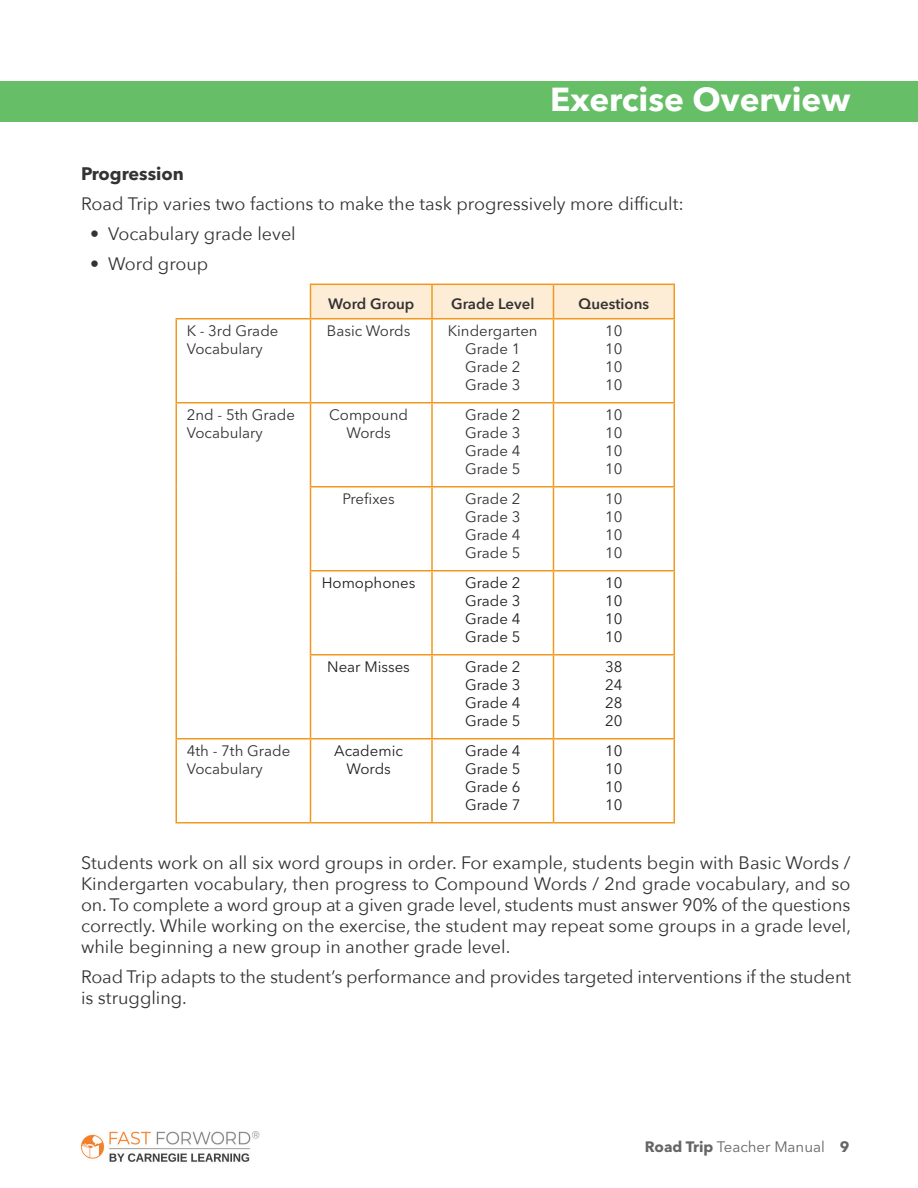
<style>
.page{position:relative;width:918px;height:1188px;background:#fff}
.page>*{position:absolute;margin:0;border:0;box-sizing:border-box;transform-origin:0 0}
.t1{font:700 33px "Avenir Next LT Pro";color:#fff}
.edited{font:18px/21px "Avenir Next";color:#333;text-align:justify}
.edited-2{font:700 18px "Avenir Next LT Pro";color:#333}
.t2{font:15px/18px "Avenir Next LT Pro";color:#333}
.t3{font:15px/18px "Avenir Next LT Pro";color:#231f20;text-align:center}
.t4{font:600 15px "Avenir Next";color:#333}
.t5{font:15px "Avenir Next LT Pro";color:#666}
.s1{font-weight:700}
</style>
<div class="page">
<img style="left:81px;top:1132px;width:179px;height:30px">
<div style="left:0;top:81px;width:918px;height:41px;background:#66be67"></div>
<svg style="left:176px;top:284px;width:378px;height:538px"></svg>
<div style="left:311px;top:285px;width:363px;height:33px;background:#fdedd7"></div>
<svg style="left:554px;top:319px;width:120px;height:503px"></svg>
<hr style="left:554px;top:284px;width:121px;height:1px;background:#f3981e">
<hr style="left:674px;top:285px;width:1px;height:33px;background:#f3981e">
<hr style="left:554px;top:318px;width:121px;height:1px;background:#f3981e">
<hr style="left:674px;top:320px;width:1px;height:82px;background:#f3981e">
<hr style="left:310px;top:402px;width:122px;height:2px;background:#f3981e">
<hr style="left:432px;top:402px;width:122px;height:2px;background:#f3981e">
<hr style="left:554px;top:402px;width:121px;height:2px;background:#f3981e">
<hr style="left:674px;top:404px;width:1px;height:82px;background:#f3981e">
<hr style="left:310px;top:486px;width:122px;height:2px;background:#f3981e">
<hr style="left:432px;top:486px;width:122px;height:2px;background:#f3981e">
<hr style="left:554px;top:486px;width:121px;height:2px;background:#f3981e">
<hr style="left:674px;top:488px;width:1px;height:82px;background:#f3981e">
<hr style="left:310px;top:570px;width:122px;height:2px;background:#f3981e">
<hr style="left:432px;top:570px;width:122px;height:2px;background:#f3981e">
<hr style="left:554px;top:570px;width:121px;height:2px;background:#f3981e">
<hr style="left:674px;top:572px;width:1px;height:82px;background:#f3981e">
<hr style="left:310px;top:654px;width:122px;height:2px;background:#f3981e">
<hr style="left:432px;top:654px;width:122px;height:2px;background:#f3981e">
<hr style="left:554px;top:654px;width:121px;height:2px;background:#f3981e">
<hr style="left:674px;top:656px;width:1px;height:82px;background:#f3981e">
<hr style="left:176px;top:738px;width:134px;height:2px;background:#f3981e">
<hr style="left:310px;top:738px;width:122px;height:2px;background:#f3981e">
<hr style="left:432px;top:738px;width:122px;height:2px;background:#f3981e">
<hr style="left:554px;top:738px;width:121px;height:2px;background:#f3981e">
<hr style="left:674px;top:740px;width:1px;height:82px;background:#f3981e">
<hr style="left:176px;top:822px;width:134px;height:2px;background:#f3981e">
<hr style="left:310px;top:822px;width:122px;height:2px;background:#f3981e">
<hr style="left:432px;top:822px;width:122px;height:2px;background:#f3981e">
<hr style="left:554px;top:822px;width:121px;height:2px;background:#f3981e">
<hr style="left:553px;top:320px;width:1px;height:82px;background:#f3981e">
<hr style="left:176px;top:404px;width:1px;height:83px;background:#f3981e">
<hr style="left:310px;top:404px;width:1px;height:82px;background:#f3981e">
<hr style="left:431px;top:404px;width:2px;height:82px;background:#f3981e">
<hr style="left:553px;top:404px;width:1px;height:82px;background:#f3981e">
<hr style="left:176px;top:487px;width:1px;height:84px;background:#f3981e">
<hr style="left:310px;top:488px;width:1px;height:82px;background:#f3981e">
<hr style="left:431px;top:488px;width:2px;height:82px;background:#f3981e">
<hr style="left:553px;top:488px;width:1px;height:82px;background:#f3981e">
<hr style="left:176px;top:571px;width:1px;height:84px;background:#f3981e">
<hr style="left:310px;top:572px;width:1px;height:82px;background:#f3981e">
<hr style="left:431px;top:572px;width:2px;height:82px;background:#f3981e">
<hr style="left:553px;top:572px;width:1px;height:82px;background:#f3981e">
<hr style="left:176px;top:655px;width:1px;height:83px;background:#f3981e">
<hr style="left:310px;top:656px;width:1px;height:82px;background:#f3981e">
<hr style="left:431px;top:656px;width:2px;height:82px;background:#f3981e">
<hr style="left:553px;top:656px;width:1px;height:82px;background:#f3981e">
<hr style="left:176px;top:740px;width:1px;height:82px;background:#f3981e">
<hr style="left:310px;top:740px;width:1px;height:82px;background:#f3981e">
<hr style="left:431px;top:740px;width:2px;height:82px;background:#f3981e">
<hr style="left:553px;top:740px;width:1px;height:82px;background:#f3981e">
<hr style="left:432px;top:284px;width:122px;height:1px;background:#f3981e">
<hr style="left:553px;top:285px;width:1px;height:33px;background:#f3981e">
<hr style="left:432px;top:318px;width:122px;height:1px;background:#f3981e">
<hr style="left:431px;top:320px;width:2px;height:82px;background:#f3981e">
<hr style="left:310px;top:284px;width:122px;height:1px;background:#f3981e">
<hr style="left:310px;top:285px;width:1px;height:33px;background:#f3981e">
<hr style="left:431px;top:285px;width:2px;height:33px;background:#f3981e">
<hr style="left:310px;top:318px;width:122px;height:1px;background:#f3981e">
<hr style="left:176px;top:318px;width:134px;height:1px;background:#f3981e">
<hr style="left:176px;top:320px;width:1px;height:82px;background:#f3981e">
<hr style="left:310px;top:320px;width:1px;height:82px;background:#f3981e">
<hr style="left:176px;top:402px;width:134px;height:2px;background:#f3981e">
<h1 class="t1" style="left:550px;top:79px;width:302px">Exercise Overview</h1>
<p class="edited-2" style="left:81px;top:163px;width:105px">Progression</p>
<p class="edited" style="left:81px;top:192px;width:604px">Road Trip varies two factions to make the task progressively more difficult:</p>
<p class="edited" style="left:90px;top:222px;width:207px">• Vocabulary grade level</p>
<p class="edited" style="left:90px;top:252px;width:120px">• Word group</p>
<p class="t4" style="left:328px;top:291px;width:88px">Word Group</p>
<p class="t4" style="left:451px;top:291px;width:85px">Grade Level</p>
<p class="t4" style="left:579px;top:291px;width:72px">Questions</p>
<p class="t2" style="left:187px;top:322px;width:93px">K - 3rd Grade<br>Vocabulary</p>
<p class="t2" style="left:327px;top:322px;width:85px">Basic Words</p>
<p class="t2" style="left:448px;top:322px;width:91px">Kindergarten</p>
<p class="t2" style="left:465px;top:340px;width:57px">Grade 1</p>
<p class="t2" style="left:465px;top:358px;width:57px">Grade 2</p>
<p class="t2" style="left:465px;top:376px;width:57px">Grade 3</p>
<p class="t2" style="left:187px;top:406px;width:110px">2nd - 5th Grade<br>Vocabulary</p>
<p class="t2" style="left:329px;top:406px;width:80px;text-align:center">Compound<br>Words</p>
<p class="t2" style="left:465px;top:406px;width:57px">Grade 2</p>
<p class="t2" style="left:465px;top:424px;width:57px">Grade 3</p>
<p class="t2" style="left:465px;top:442px;width:57px">Grade 4</p>
<p class="t2" style="left:465px;top:460px;width:57px">Grade 5</p>
<p class="t2" style="left:342px;top:490px;width:54px">Prefixes</p>
<p class="t2" style="left:465px;top:490px;width:57px">Grade 2</p>
<p class="t2" style="left:465px;top:508px;width:57px">Grade 3</p>
<p class="t2" style="left:465px;top:526px;width:57px">Grade 4</p>
<p class="t2" style="left:465px;top:544px;width:57px">Grade 5</p>
<p class="t3" style="left:322px;top:574px;width:95px">Homophones</p>
<p class="t3" style="left:465px;top:574px;width:57px">Grade 2</p>
<p class="t3" style="left:465px;top:592px;width:57px">Grade 3</p>
<p class="t3" style="left:465px;top:610px;width:57px">Grade 4</p>
<p class="t3" style="left:465px;top:628px;width:57px">Grade 5</p>
<p class="t3" style="left:327px;top:658px;width:84px">Near Misses</p>
<p class="t3" style="left:465px;top:658px;width:57px">Grade 2</p>
<p class="t3" style="left:465px;top:676px;width:57px">Grade 3</p>
<p class="t3" style="left:465px;top:694px;width:57px">Grade 4</p>
<p class="t3" style="left:465px;top:712px;width:57px">Grade 5</p>
<p class="t2" style="left:187px;top:742px;width:105px">4th - 7th Grade<br>Vocabulary</p>
<p class="t3" style="left:334px;top:742px;width:70px">Academic<br>Words</p>
<p class="t3" style="left:465px;top:742px;width:57px">Grade 4</p>
<p class="t3" style="left:465px;top:760px;width:57px">Grade 5</p>
<p class="t3" style="left:465px;top:778px;width:57px">Grade 6</p>
<p class="t3" style="left:465px;top:796px;width:57px">Grade 7</p>
<p class="t2" style="left:605px;top:322px;width:19px">10</p>
<p class="t2" style="left:605px;top:340px;width:19px">10</p>
<p class="t2" style="left:605px;top:358px;width:19px">10</p>
<p class="t2" style="left:605px;top:376px;width:19px">10</p>
<p class="t2" style="left:605px;top:406px;width:19px">10</p>
<p class="t2" style="left:605px;top:424px;width:19px">10</p>
<p class="t2" style="left:605px;top:442px;width:19px">10</p>
<p class="t2" style="left:605px;top:460px;width:19px">10</p>
<p class="t2" style="left:605px;top:490px;width:19px">10</p>
<p class="t2" style="left:605px;top:508px;width:19px">10</p>
<p class="t2" style="left:605px;top:526px;width:19px">10</p>
<p class="t2" style="left:605px;top:544px;width:19px">10</p>
<p class="t3" style="left:605px;top:574px;width:19px">10</p>
<p class="t3" style="left:605px;top:592px;width:19px">10</p>
<p class="t3" style="left:605px;top:610px;width:19px">10</p>
<p class="t3" style="left:605px;top:628px;width:19px">10</p>
<p class="t3" style="left:605px;top:658px;width:19px">38</p>
<p class="t3" style="left:605px;top:676px;width:19px">24</p>
<p class="t3" style="left:605px;top:694px;width:19px">28</p>
<p class="t3" style="left:605px;top:712px;width:19px">20</p>
<p class="t3" style="left:605px;top:742px;width:19px">10</p>
<p class="t3" style="left:605px;top:760px;width:19px">10</p>
<p class="t3" style="left:605px;top:778px;width:19px">10</p>
<p class="t3" style="left:605px;top:796px;width:19px">10</p>
<p class="edited" style="left:81px;top:851px;width:772px">Students work on all six word groups in order. For example, students begin with Basic Words / Kindergarten vocabulary, then progress to Compound Words / 2nd grade vocabulary, and so on. To complete a word group at a given grade level, students must answer 90% of the questions correctly. While working on the exercise, the student may repeat some groups in a grade level, while beginning a new group in another grade level.</p>
<p class="edited" style="left:81px;top:965px;width:772px">Road Trip adapts to the student’s performance and provides targeted interventions if the student is struggling.</p>
<p class="t5" style="left:645px;top:1138px;width:206px"><span class="s1">Road Trip</span> Teacher Manual <span class="s1">9</span></p>
</div>
